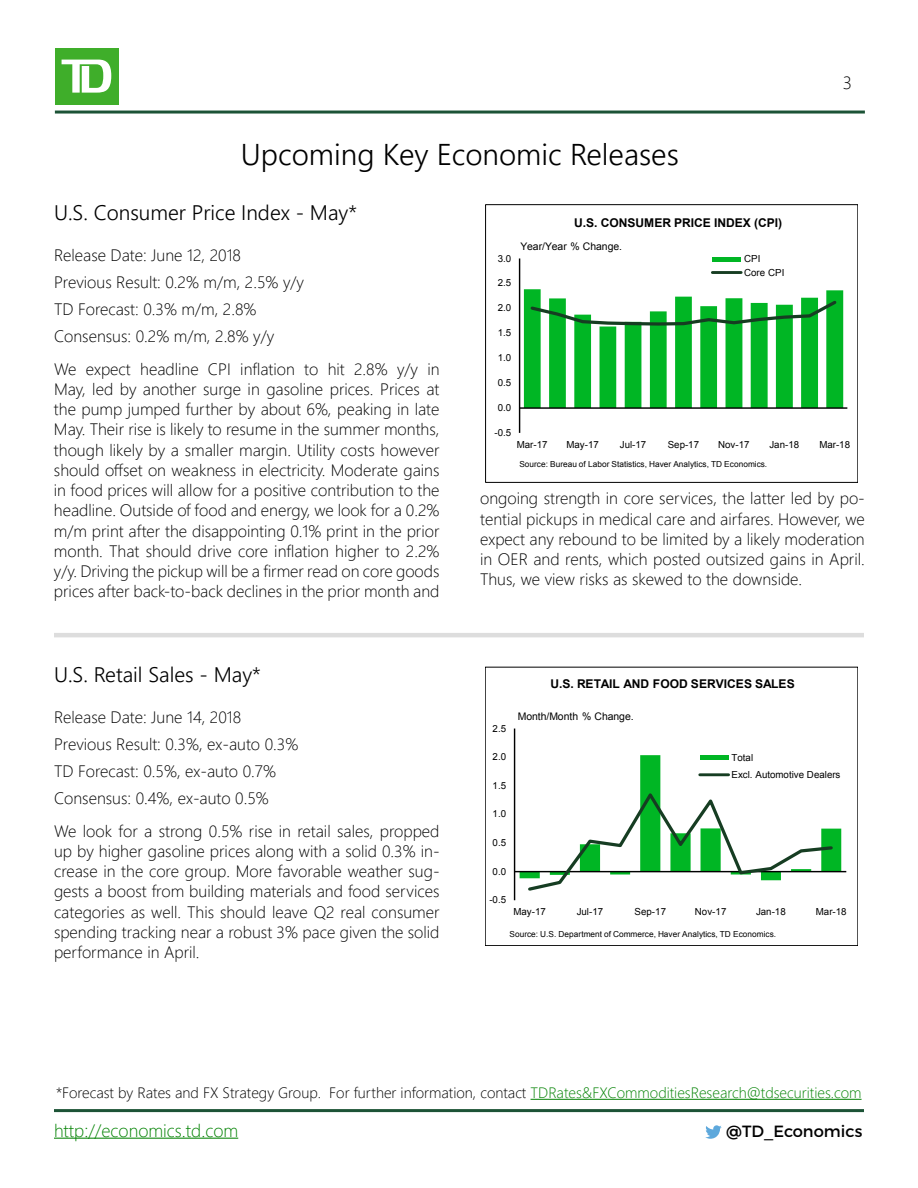
<style>
.page{position:relative;width:918px;height:1188px;background:#fff}
.page>*{position:absolute;margin:0;border:0;box-sizing:border-box;transform-origin:0 0}
.t1{font:30px "Webly Sleek UI Semilight";color:#000}
.t2{font:21px "Webly Sleek UI Semilight";color:#000}
.t3{font:18px "Webly Sleek UI Light";color:#038203}
.t4{font:18px "Webly Sleek UI Light";color:#000}
.t5{font:16.5px/20.2px "Webly Sleek UI Light";color:#000;text-align:justify}
.t6{font:16.2px "Montserrat";color:#000}
.t7{font:15px "Webly Sleek UI Light";color:#000}
.t8{font:700 12px "Arial";color:#000}
.t9{font:10.5px "Arial";letter-spacing:-.005em;color:#000}
.t10{font:9.75px/13.2px "Arial";color:#000}
.t11{font:8.25px "Arial";letter-spacing:.005em;color:#000}
.s1{color:#038203}
</style>
<div class="page">
<hr style="left:55px;top:111px;width:810px;height:3px;background:#1c5336">
<div style="left:55px;top:48px;width:63px;height:57px;background:#3fae2a"></div>
<svg style="left:62px;top:60px;width:49px;height:33px"></svg>
<svg style="left:705px;top:1125px;width:17px;height:14px"></svg>
<hr style="left:54px;top:1138px;width:184px;height:1px;background:#038203">
<hr style="left:54px;top:1109px;width:810px;height:3px;background:#1c5336">
<hr style="left:54px;top:633px;width:810px;height:4px;background:#ddd">
<hr style="left:531px;top:1099px;width:331px;height:1px;background:#038203">
<hr style="left:519px;top:258px;width:1px;height:175px;background:#000">
<hr style="left:520px;top:407px;width:327px;height:2px;background:#000">
<svg style="left:524px;top:289px;width:319px;height:119px"></svg>
<div style="left:712px;top:257px;width:29px;height:5px;background:#00b624"></div>
<hr style="left:712px;top:271px;width:29px;height:3px;background:#163d22">
<div style="left:485px;top:204px;width:373px;height:278px;border:1px solid #000"></div>
<hr style="left:514px;top:729px;width:1px;height:171px;background:#000">
<hr style="left:515px;top:871px;width:331px;height:1px;background:#000">
<svg style="left:520px;top:755px;width:321px;height:136px"></svg>
<div style="left:700px;top:755px;width:29px;height:5px;background:#00b624"></div>
<hr style="left:700px;top:773px;width:29px;height:3px;background:#163d22">
<h1 class="t1" style="left:241px;top:132px;width:439px">Upcoming Key Economic Releases</h1>
<p class="t4" style="left:843px;top:69px;width:11px">3</p>
<p class="t2" style="left:54px;top:197px;width:305px">U.S. Consumer Price Index - May*</p>
<p class="t5" style="left:54px;top:241px;width:252px;line-height:27px;text-align:left">Release Date: June 12, 2018<br>Previous Result: 0.2% m/m, 2.5% y/y<br>TD Forecast: 0.3% m/m, 2.8%<br>Consensus: 0.2% m/m, 2.8% y/y</p>
<p class="t5" style="left:54px;top:358px;width:387px">We expect headline CPI inflation to hit 2.8% y/y in May, led by another surge in gasoline prices. Prices at the pump jumped further by about 6%, peaking in late May. Their rise is likely to resume in the summer months, though likely by a smaller margin. Utility costs however should offset on weakness in electricity. Moderate gains in food prices will allow for a positive contribution to the headline. Outside of food and energy, we look for a 0.2% m/m print after the disappointing 0.1% print in the prior month. That should drive core inflation higher to 2.2% y/y. Driving the pickup will be a firmer read on core goods prices after back-to-back declines in the prior month and</p>
<p class="t2" style="left:54px;top:659px;width:208px">U.S. Retail Sales - May*</p>
<p class="t5" style="left:54px;top:703px;width:246px;line-height:27px;text-align:left">Release Date: June 14, 2018<br>Previous Result: 0.3%, ex-auto 0.3%<br>TD Forecast: 0.5%, ex-auto 0.7%<br>Consensus: 0.4%, ex-auto 0.5%</p>
<p class="t5" style="left:54px;top:820px;width:387px">We look for a strong 0.5% rise in retail sales, propped up by higher gasoline prices along with a solid 0.3% in&shy;crease in the core group. More favorable weather sug&shy;gests a boost from building materials and food services categories as well. This should leave Q2 real consumer spending tracking near a robust 3% pace given the solid performance in April.</p>
<p class="t10" style="left:498px;top:252px;width:15px">3.0</p>
<p class="t10" style="left:498px;top:277px;width:15px">2.5</p>
<p class="t10" style="left:498px;top:301px;width:15px">2.0</p>
<p class="t10" style="left:498px;top:326px;width:15px">1.5</p>
<p class="t10" style="left:498px;top:351px;width:15px">1.0</p>
<p class="t10" style="left:498px;top:376px;width:15px">0.5</p>
<p class="t10" style="left:498px;top:401px;width:15px">0.0</p>
<p class="t10" style="left:494px;top:426px;width:18px">-0.5</p>
<p class="t8" style="left:574px;top:215px;width:210px">U.S. CONSUMER PRICE INDEX (CPI)</p>
<p class="t10" style="left:744px;top:253px;width:42px">CPI<br>Core CPI</p>
<p class="t9" style="left:520px;top:239px;width:103px">Year/Year % Change.</p>
<p class="t10" style="left:517px;top:438px;width:32px">Mar-17</p>
<p class="t10" style="left:566px;top:438px;width:34px">May-17</p>
<p class="t10" style="left:620px;top:438px;width:28px">Jul-17</p>
<p class="t10" style="left:668px;top:438px;width:33px">Sep-17</p>
<p class="t10" style="left:718px;top:438px;width:33px">Nov-17</p>
<p class="t10" style="left:769px;top:438px;width:31px">Jan-18</p>
<p class="t10" style="left:819px;top:438px;width:32px">Mar-18</p>
<p class="t11" style="left:519px;top:459px;width:249px">Source: Bureau of Labor Statistics, Haver Analytics, TD Economics.</p>
<p class="t5" style="left:480px;top:488px;width:386px">ongoing strength in core services, the latter led by po&shy;tential pickups in medical care and airfares. However, we expect any rebound to be limited by a likely moderation in OER and rents, which posted outsized gains in April.<br>Thus, we view risks as skewed to the downside.</p>
<p class="t8" style="left:550px;top:676px;width:246px">U.S. RETAIL AND FOOD SERVICES SALES</p>
<p class="t10" style="left:493px;top:722px;width:15px">2.5</p>
<p class="t10" style="left:493px;top:750px;width:15px">2.0</p>
<p class="t10" style="left:493px;top:779px;width:15px">1.5</p>
<p class="t10" style="left:493px;top:808px;width:15px">1.0</p>
<p class="t9" style="left:518px;top:709px;width:117px">Month/Month % Change.</p>
<p class="t10" style="left:732px;top:749px;width:110px;line-height:17px">Total<br>Excl. Automotive Dealers</p>
<p class="t10" style="left:493px;top:836px;width:15px">0.5</p>
<p class="t10" style="left:493px;top:865px;width:15px">0.0</p>
<p class="t10" style="left:489px;top:893px;width:18px">-0.5</p>
<p class="t10" style="left:513px;top:905px;width:34px">May-17</p>
<p class="t10" style="left:577px;top:905px;width:28px">Jul-17</p>
<p class="t10" style="left:635px;top:905px;width:33px">Sep-17</p>
<p class="t10" style="left:695px;top:905px;width:33px">Nov-17</p>
<p class="t10" style="left:756px;top:905px;width:31px">Jan-18</p>
<p class="t10" style="left:816px;top:905px;width:32px">Mar-18</p>
<p class="t11" style="left:510px;top:929px;width:268px">Source: U.S. Department of Commerce, Haver Analytics, TD Economics.</p>
<p class="t7" style="left:56px;top:1081px;width:807px">*Forecast by Rates and FX Strategy Group. For further information, contact <span class="s1">TDRates&amp;FXCommoditiesResearch@tdsecurities.com</span></p>
<p class="t3" style="left:54px;top:1117px;width:186px">http://economics.td.com</p>
<p class="t6" style="left:726px;top:1121px;width:138px">@TD_Economics</p>
</div>
